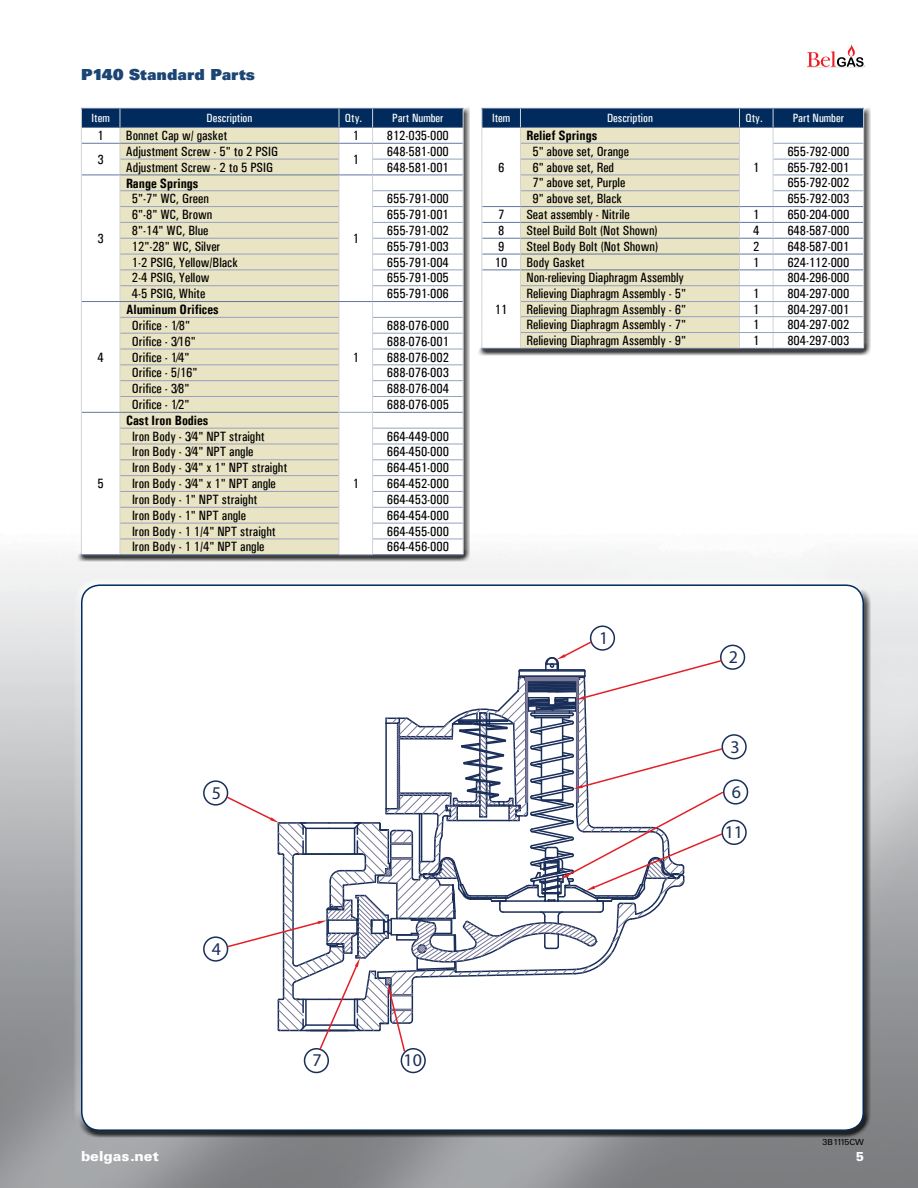
<style>
.page{position:relative;width:918px;height:1188px;background:#fff}
.page>*{position:absolute;margin:0;border:0;box-sizing:border-box;transform-origin:0 0}
.t1{font:18px "Myriad Pro";color:#1a2e5a}
.t2{font:16.5px "Univers Ultra Bold DTC";color:#1d4574}
.t3{font:15px "Univers Black DTC";color:#fff}
.t4{font:500 condensed 13.5px "Univers";color:#000}
.t5{font:700 condensed 13.5px "Univers";color:#000}
.t6{font:13.5px "Univers Black DTC";color:#fff}
.t7{font:500 condensed 12px "Univers";color:#fff}
.t8{font:9px "Univers DTC";letter-spacing:-.01em;color:#000}
</style>
<div class="page">
<svg style="left:807px;top:44px;width:58px;height:23px"></svg>
<div style="left:79px;top:589px;width:792px;height:548px;background:#000;opacity:.75"></div>
<div style="left:82px;top:585px;width:781px;height:545px;background:#fff;border-radius:18px"></div>
<div style="left:75px;top:104px;width:395px;height:458px;background:#000;opacity:.75"></div>
<hr style="left:81px;top:554px;width:39px;height:1px;background:#62779f">
<hr style="left:120px;top:554px;width:219px;height:1px;background:#62779f">
<hr style="left:373px;top:554px;width:90px;height:1px;background:#62779f">
<hr style="left:339px;top:554px;width:34px;height:1px;background:#95a2c1">
<svg style="left:81px;top:108px;width:383px;height:446px"></svg>
<hr style="left:120px;top:317px;width:219px;height:1px;background:#95a2c1">
<hr style="left:373px;top:317px;width:90px;height:1px;background:#95a2c1">
<hr style="left:339px;top:412px;width:33px;height:1px;background:#95a2c1">
<div style="left:590px;top:625px;width:25px;height:26px;border:2px solid #1a2e5a;border-radius:50%"></div>
<div style="left:722px;top:734px;width:25px;height:25px;border:2px solid #1a2e5a;border-radius:50%"></div>
<div style="left:720px;top:645px;width:25px;height:25px;border:2px solid #1a2e5a;border-radius:50%"></div>
<div style="left:722px;top:820px;width:25px;height:25px;border:2px solid #1a2e5a;border-radius:50%"></div>
<div style="left:723px;top:779px;width:25px;height:26px;border:2px solid #1a2e5a;border-radius:50%"></div>
<div style="left:401px;top:1048px;width:25px;height:25px;border:2px solid #1a2e5a;border-radius:50%"></div>
<div style="left:304px;top:1048px;width:25px;height:25px;border:2px solid #1a2e5a;border-radius:50%"></div>
<div style="left:203px;top:936px;width:25px;height:26px;border:2px solid #1a2e5a;border-radius:50%"></div>
<div style="left:203px;top:780px;width:25px;height:26px;border:2px solid #1a2e5a;border-radius:50%"></div>
<svg style="left:226px;top:640px;width:498px;height:413px"></svg>
<div style="left:476px;top:104px;width:395px;height:252px;background:#000;opacity:.75"></div>
<hr style="left:482px;top:348px;width:38px;height:1px;background:#62779f">
<hr style="left:520px;top:348px;width:220px;height:1px;background:#62779f">
<hr style="left:740px;top:348px;width:33px;height:1px;background:#62779f">
<hr style="left:773px;top:348px;width:91px;height:1px;background:#62779f">
<svg style="left:482px;top:108px;width:382px;height:240px"></svg>
<p class="t2" style="left:81px;top:64px;width:176px">P140 Standard Parts</p>
<p class="t7" style="left:92px;top:111px;width:20px">Item</p>
<p class="t7" style="left:207px;top:111px;width:47px">Description</p>
<p class="t7" style="left:345px;top:111px;width:19px">Qty.</p>
<p class="t7" style="left:392px;top:111px;width:53px">Part Number</p>
<p class="t4" style="left:98px;top:128px;width:8px">1</p>
<p class="t4" style="left:126px;top:128px;width:103px">Bonnet Cap w/ gasket</p>
<p class="t4" style="left:353px;top:128px;width:8px">1</p>
<p class="t4" style="left:387px;top:128px;width:63px">812-035-000</p>
<p class="t4" style="left:98px;top:151px;width:8px">3</p>
<p class="t4" style="left:126px;top:143px;width:154px">Adjustment Screw - 5" to 2 PSIG</p>
<p class="t4" style="left:387px;top:143px;width:63px">648-581-000</p>
<p class="t4" style="left:353px;top:151px;width:8px">1</p>
<p class="t4" style="left:126px;top:159px;width:149px">Adjustment Screw - 2 to 5 PSIG</p>
<p class="t4" style="left:387px;top:159px;width:63px">648-581-001</p>
<p class="t5" style="left:126px;top:175px;width:74px">Range Springs</p>
<p class="t4" style="left:98px;top:230px;width:8px">3</p>
<p class="t4" style="left:132px;top:191px;width:78px">5"-7" WC, Green</p>
<p class="t4" style="left:387px;top:191px;width:63px">655-791-000</p>
<p class="t4" style="left:132px;top:207px;width:82px">6"-8" WC, Brown</p>
<p class="t4" style="left:387px;top:207px;width:63px">655-791-001</p>
<p class="t4" style="left:132px;top:222px;width:78px">8"-14" WC, Blue</p>
<p class="t4" style="left:387px;top:222px;width:63px">655-791-002</p>
<p class="t4" style="left:132px;top:238px;width:90px">12"-28" WC, Silver</p>
<p class="t4" style="left:387px;top:238px;width:63px">655-791-003</p>
<p class="t4" style="left:132px;top:254px;width:108px">1-2 PSIG, Yellow/Black</p>
<p class="t4" style="left:387px;top:254px;width:63px">655-791-004</p>
<p class="t4" style="left:132px;top:270px;width:79px">2-4 PSIG, Yellow</p>
<p class="t4" style="left:387px;top:270px;width:63px">655-791-005</p>
<p class="t4" style="left:132px;top:286px;width:75px">4-5 PSIG, White</p>
<p class="t4" style="left:387px;top:286px;width:63px">655-791-006</p>
<p class="t4" style="left:353px;top:230px;width:8px">1</p>
<p class="t5" style="left:126px;top:301px;width:94px">Aluminum Orifices</p>
<p class="t4" style="left:98px;top:349px;width:8px">4</p>
<p class="t4" style="left:132px;top:317px;width:60px">Orifice - 1⁄8"</p>
<p class="t4" style="left:387px;top:317px;width:63px">688-076-000</p>
<p class="t4" style="left:132px;top:333px;width:65px">Orifice - 3⁄16"</p>
<p class="t4" style="left:387px;top:333px;width:63px">688-076-001</p>
<p class="t4" style="left:132px;top:349px;width:59px">Orifice - 1⁄4"</p>
<p class="t4" style="left:387px;top:349px;width:63px">688-076-002</p>
<p class="t4" style="left:132px;top:365px;width:67px">Orifice - 5/16"</p>
<p class="t4" style="left:387px;top:365px;width:63px">688-076-003</p>
<p class="t4" style="left:132px;top:381px;width:59px">Orifice - 3⁄8"</p>
<p class="t4" style="left:387px;top:381px;width:63px">688-076-004</p>
<p class="t4" style="left:132px;top:397px;width:59px">Orifice - 1⁄2"</p>
<p class="t4" style="left:387px;top:397px;width:63px">688-076-005</p>
<p class="t4" style="left:353px;top:349px;width:8px">1</p>
<p class="t5" style="left:126px;top:412px;width:84px">Cast Iron Bodies</p>
<p class="t4" style="left:98px;top:476px;width:8px">5</p>
<p class="t4" style="left:132px;top:428px;width:134px">Iron Body - 3⁄4" NPT straight</p>
<p class="t4" style="left:387px;top:428px;width:63px">664-449-000</p>
<p class="t4" style="left:132px;top:444px;width:123px">Iron Body - 3⁄4" NPT angle</p>
<p class="t4" style="left:387px;top:444px;width:63px">664-450-000</p>
<p class="t4" style="left:132px;top:460px;width:157px">Iron Body - 3⁄4" x 1" NPT straight</p>
<p class="t4" style="left:387px;top:460px;width:63px">664-451-000</p>
<p class="t4" style="left:132px;top:476px;width:145px">Iron Body - 3⁄4" x 1" NPT angle</p>
<p class="t4" style="left:387px;top:476px;width:63px">664-452-000</p>
<p class="t4" style="left:132px;top:491px;width:127px">Iron Body - 1" NPT straight</p>
<p class="t4" style="left:387px;top:491px;width:63px">664-453-000</p>
<p class="t4" style="left:132px;top:507px;width:116px">Iron Body - 1" NPT angle</p>
<p class="t4" style="left:387px;top:507px;width:63px">664-454-000</p>
<p class="t4" style="left:132px;top:523px;width:145px">Iron Body - 1 1/4" NPT straight</p>
<p class="t4" style="left:387px;top:523px;width:63px">664-455-000</p>
<p class="t4" style="left:132px;top:539px;width:134px">Iron Body - 1 1/4" NPT angle</p>
<p class="t4" style="left:387px;top:539px;width:63px">664-456-000</p>
<p class="t4" style="left:353px;top:476px;width:8px">1</p>
<h1 class="t1" style="left:212px;top:782px;width:11px">5</h1>
<h1 class="t1" style="left:212px;top:938px;width:11px">4</h1>
<h1 class="t1" style="left:313px;top:1049px;width:11px">7</h1>
<h1 class="t1" style="left:404px;top:1049px;width:20px">10</h1>
<p class="t7" style="left:492px;top:111px;width:20px">Item</p>
<p class="t7" style="left:607px;top:111px;width:47px">Description</p>
<p class="t7" style="left:745px;top:111px;width:19px">Qty.</p>
<p class="t7" style="left:793px;top:111px;width:53px">Part Number</p>
<p class="t4" style="left:498px;top:159px;width:8px">6</p>
<p class="t5" style="left:526px;top:127px;width:72px">Relief Springs</p>
<p class="t4" style="left:532px;top:143px;width:98px">5" above set, Orange</p>
<p class="t4" style="left:787px;top:143px;width:63px">655-792-000</p>
<p class="t4" style="left:532px;top:159px;width:83px">6" above set, Red</p>
<p class="t4" style="left:787px;top:159px;width:63px">655-792-001</p>
<p class="t4" style="left:532px;top:175px;width:94px">7" above set, Purple</p>
<p class="t4" style="left:787px;top:175px;width:63px">655-792-002</p>
<p class="t4" style="left:532px;top:191px;width:91px">9" above set, Black</p>
<p class="t4" style="left:787px;top:191px;width:63px">655-792-003</p>
<p class="t4" style="left:753px;top:159px;width:8px">1</p>
<p class="t4" style="left:498px;top:207px;width:8px">7</p>
<p class="t4" style="left:526px;top:207px;width:105px">Seat assembly - Nitrile</p>
<p class="t4" style="left:753px;top:207px;width:8px">1</p>
<p class="t4" style="left:787px;top:207px;width:63px">650-204-000</p>
<p class="t4" style="left:498px;top:222px;width:8px">8</p>
<p class="t4" style="left:527px;top:222px;width:132px">Steel Build Bolt (Not Shown)</p>
<p class="t4" style="left:753px;top:222px;width:8px">4</p>
<p class="t4" style="left:787px;top:222px;width:63px">648-587-000</p>
<p class="t4" style="left:498px;top:238px;width:8px">9</p>
<p class="t4" style="left:527px;top:238px;width:133px">Steel Body Bolt (Not Shown)</p>
<p class="t4" style="left:753px;top:238px;width:8px">2</p>
<p class="t4" style="left:787px;top:238px;width:63px">648-587-001</p>
<p class="t4" style="left:495px;top:254px;width:14px">10</p>
<p class="t4" style="left:527px;top:254px;width:60px">Body Gasket</p>
<p class="t4" style="left:753px;top:254px;width:8px">1</p>
<p class="t4" style="left:787px;top:254px;width:63px">624-112-000</p>
<p class="t4" style="left:495px;top:301px;width:14px">11</p>
<p class="t4" style="left:527px;top:270px;width:159px">Non-relieving Diaphragm Assembly</p>
<p class="t4" style="left:787px;top:270px;width:63px">804-296-000</p>
<p class="t4" style="left:527px;top:286px;width:161px">Relieving Diaphragm Assembly - 5"</p>
<p class="t4" style="left:753px;top:286px;width:8px">1</p>
<p class="t4" style="left:787px;top:286px;width:63px">804-297-000</p>
<p class="t4" style="left:527px;top:301px;width:161px">Relieving Diaphragm Assembly - 6"</p>
<p class="t4" style="left:753px;top:301px;width:8px">1</p>
<p class="t4" style="left:787px;top:301px;width:63px">804-297-001</p>
<p class="t4" style="left:527px;top:317px;width:161px">Relieving Diaphragm Assembly - 7"</p>
<p class="t4" style="left:753px;top:317px;width:8px">1</p>
<p class="t4" style="left:787px;top:317px;width:63px">804-297-002</p>
<p class="t4" style="left:527px;top:333px;width:161px">Relieving Diaphragm Assembly - 9"</p>
<p class="t4" style="left:753px;top:333px;width:8px">1</p>
<p class="t4" style="left:787px;top:333px;width:63px">804-297-003</p>
<h1 class="t1" style="left:599px;top:627px;width:11px">1</h1>
<h1 class="t1" style="left:729px;top:646px;width:11px">2</h1>
<h1 class="t1" style="left:730px;top:735px;width:11px">3</h1>
<h1 class="t1" style="left:732px;top:781px;width:11px">6</h1>
<h1 class="t1" style="left:725px;top:821px;width:20px">11</h1>
<p class="t8" style="left:822px;top:1137px;width:43px">3B1115CW</p>
<p class="t3" style="left:81px;top:1147px;width:79px">belgas.net</p>
<p class="t6" style="left:856px;top:1149px;width:10px">5</p>
</div>
